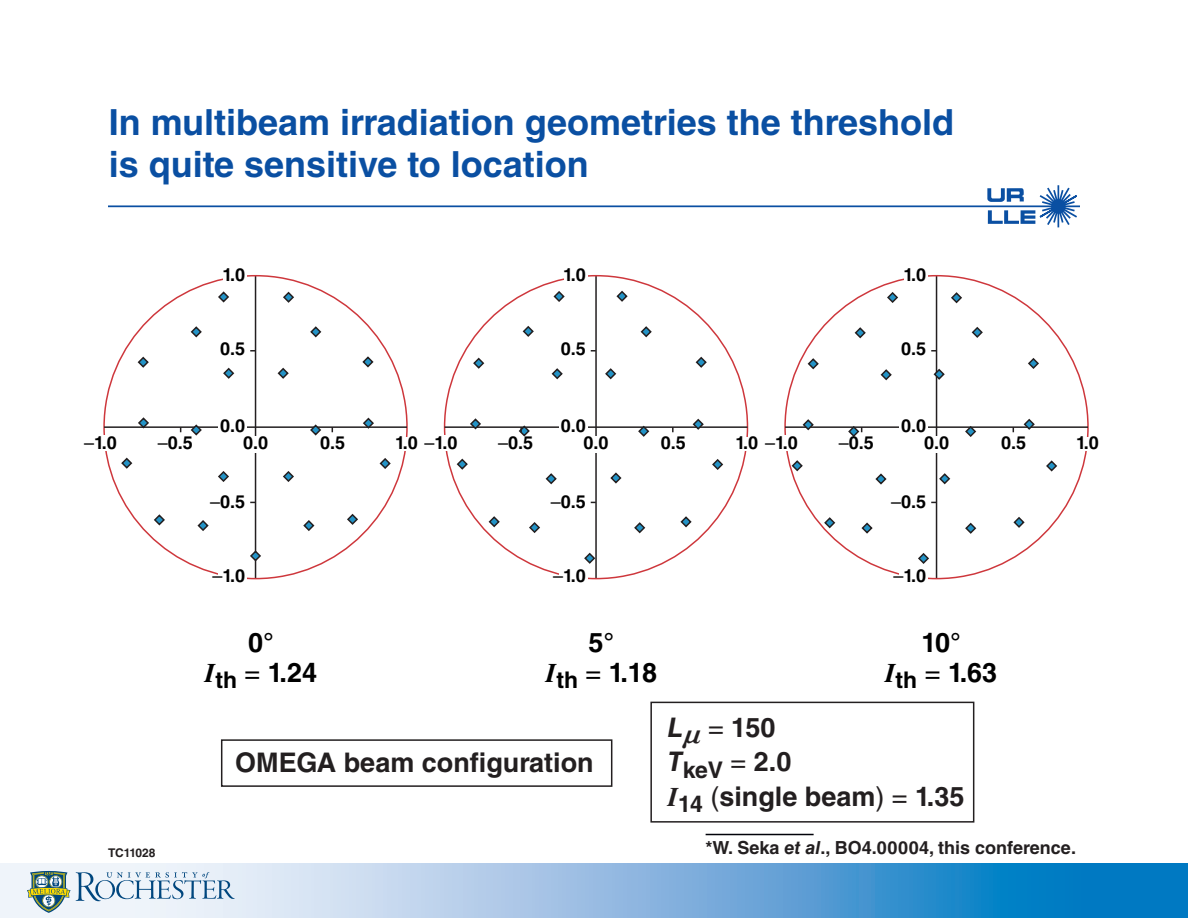
<style>
.page{position:relative;width:1188px;height:918px;background:#fff}
.page>*{position:absolute;margin:0;border:0;box-sizing:border-box;transform-origin:0 0}
.t1{font:700 36px/42px "Helvetica LT Std";color:#0a4fa2}
.t2{font:700 27px "Helvetica LT Std";color:#231f20}
.t3{font:700 27px/30px "Helvetica LT Std";letter-spacing:-.02em;color:#000;text-align:center}
.t4{font:700 22.95px "Helvetica LT Std";color:#231f20}
.t5{font:700 18px "Helvetica LT Std";color:#000}
.t6{font:700 18px "Helvetica LT Std";color:#231f20}
.t7{font:700 12px "Helvetica LT Std";color:#231f20}
.s1{font-weight:400}
.s2{font-family:"Times LT Std";font-style:italic}
.s3{font-style:italic}
</style>
<div class="page">
<svg style="left:987px;top:185px;width:92px;height:43px"></svg>
<hr style="left:108px;top:205px;width:972px;height:2px;background:#0a4fa2">
<svg style="left:0;top:864px;width:1188px;height:54px;background:#77b1dc"></svg>
<svg style="left:27px;top:871px;width:208px;height:42px"></svg>
<div style="left:650px;top:702px;width:324px;height:121px;border:2px solid #231f20"></div>
<div style="left:221px;top:739px;width:391px;height:48px;border:2px solid #231f20"></div>
<hr style="left:255px;top:276px;width:1px;height:303px;background:#231f20">
<hr style="left:104px;top:426px;width:303px;height:2px;background:#231f20">
<svg style="left:218px;top:291px;width:11px;height:12px"></svg>
<svg style="left:283px;top:291px;width:11px;height:12px"></svg>
<svg style="left:310px;top:326px;width:12px;height:12px"></svg>
<svg style="left:362px;top:356px;width:12px;height:12px"></svg>
<svg style="left:277px;top:367px;width:12px;height:12px"></svg>
<svg style="left:223px;top:367px;width:12px;height:12px"></svg>
<svg style="left:190px;top:326px;width:12px;height:12px"></svg>
<svg style="left:137px;top:356px;width:12px;height:12px"></svg>
<svg style="left:137px;top:417px;width:13px;height:12px"></svg>
<svg style="left:190px;top:424px;width:13px;height:12px"></svg>
<svg style="left:309px;top:424px;width:13px;height:12px"></svg>
<svg style="left:362px;top:417px;width:13px;height:12px"></svg>
<svg style="left:379px;top:458px;width:12px;height:11px"></svg>
<svg style="left:283px;top:471px;width:11px;height:11px"></svg>
<svg style="left:347px;top:513px;width:11px;height:12px"></svg>
<svg style="left:303px;top:520px;width:12px;height:11px"></svg>
<svg style="left:250px;top:549px;width:11px;height:14px"></svg>
<svg style="left:197px;top:520px;width:12px;height:11px"></svg>
<svg style="left:218px;top:471px;width:11px;height:11px"></svg>
<svg style="left:154px;top:514px;width:11px;height:12px"></svg>
<svg style="left:121px;top:457px;width:12px;height:12px"></svg>
<div style="left:218px;top:424px;width:29px;height:5px;background:#fff"></div>
<div style="left:248px;top:436px;width:17px;height:17px;background:#fff"></div>
<hr style="left:595px;top:276px;width:2px;height:303px;background:#231f20">
<hr style="left:445px;top:426px;width:302px;height:2px;background:#231f20">
<svg style="left:553px;top:291px;width:12px;height:11px"></svg>
<svg style="left:616px;top:290px;width:12px;height:12px"></svg>
<svg style="left:640px;top:326px;width:12px;height:12px"></svg>
<svg style="left:695px;top:356px;width:12px;height:12px"></svg>
<svg style="left:605px;top:368px;width:12px;height:12px"></svg>
<svg style="left:551px;top:368px;width:12px;height:12px"></svg>
<svg style="left:522px;top:325px;width:12px;height:12px"></svg>
<svg style="left:473px;top:357px;width:12px;height:12px"></svg>
<svg style="left:469px;top:418px;width:13px;height:12px"></svg>
<svg style="left:637px;top:425px;width:13px;height:12px"></svg>
<svg style="left:692px;top:418px;width:13px;height:12px"></svg>
<svg style="left:712px;top:459px;width:12px;height:11px"></svg>
<svg style="left:610px;top:472px;width:12px;height:12px"></svg>
<svg style="left:680px;top:516px;width:12px;height:12px"></svg>
<svg style="left:634px;top:522px;width:12px;height:12px"></svg>
<svg style="left:584px;top:552px;width:12px;height:13px"></svg>
<svg style="left:529px;top:522px;width:11px;height:11px"></svg>
<svg style="left:545px;top:473px;width:12px;height:12px"></svg>
<svg style="left:488px;top:516px;width:12px;height:12px"></svg>
<svg style="left:456px;top:458px;width:12px;height:12px"></svg>
<svg style="left:518px;top:425px;width:13px;height:12px"></svg>
<div style="left:559px;top:424px;width:29px;height:5px;background:#fff"></div>
<div style="left:588px;top:436px;width:18px;height:17px;background:#fff"></div>
<hr style="left:936px;top:276px;width:1px;height:303px;background:#231f20">
<hr style="left:785px;top:426px;width:303px;height:2px;background:#231f20">
<svg style="left:887px;top:292px;width:11px;height:11px"></svg>
<svg style="left:951px;top:292px;width:11px;height:12px"></svg>
<svg style="left:971px;top:326px;width:12px;height:12px"></svg>
<svg style="left:1028px;top:358px;width:11px;height:11px"></svg>
<svg style="left:933px;top:368px;width:12px;height:13px"></svg>
<svg style="left:880px;top:369px;width:12px;height:12px"></svg>
<svg style="left:854px;top:327px;width:12px;height:12px"></svg>
<svg style="left:807px;top:358px;width:12px;height:12px"></svg>
<svg style="left:802px;top:419px;width:13px;height:12px"></svg>
<svg style="left:964px;top:426px;width:13px;height:11px"></svg>
<svg style="left:1023px;top:418px;width:13px;height:12px"></svg>
<svg style="left:1046px;top:460px;width:11px;height:12px"></svg>
<svg style="left:939px;top:473px;width:12px;height:12px"></svg>
<svg style="left:1013px;top:517px;width:12px;height:11px"></svg>
<svg style="left:965px;top:522px;width:12px;height:12px"></svg>
<svg style="left:918px;top:553px;width:11px;height:11px"></svg>
<svg style="left:861px;top:522px;width:12px;height:12px"></svg>
<svg style="left:875px;top:473px;width:12px;height:12px"></svg>
<svg style="left:823px;top:517px;width:13px;height:12px"></svg>
<svg style="left:791px;top:460px;width:12px;height:12px"></svg>
<svg style="left:847px;top:426px;width:15px;height:11px"></svg>
<div style="left:899px;top:424px;width:29px;height:5px;background:#fff"></div>
<div style="left:929px;top:436px;width:17px;height:17px;background:#fff"></div>
<hr style="left:706px;top:834px;width:108px;height:1px;background:#010209">
<p class="t1" style="left:109px;top:100px;width:847px">In multibeam irradiation geometries the threshold is quite sensitive to location</p>
<p class="t5" style="left:223px;top:263px;width:24px">1.0</p>
<p class="t5" style="left:563px;top:263px;width:24px">1.0</p>
<p class="t5" style="left:904px;top:263px;width:24px">1.0</p>
<p class="t5" style="left:220px;top:338px;width:27px">0.5</p>
<p class="t5" style="left:561px;top:338px;width:27px">0.5</p>
<p class="t5" style="left:901px;top:338px;width:27px">0.5</p>
<p class="t5" style="left:220px;top:415px;width:27px">0.0</p>
<p class="t5" style="left:561px;top:415px;width:27px">0.0</p>
<p class="t5" style="left:901px;top:415px;width:27px">0.0</p>
<p class="t5" style="left:84px;top:432px;width:34px"><span class="s1">–</span>1.0</p>
<p class="t5" style="left:158px;top:432px;width:37px"><span class="s1">–</span>0.5</p>
<p class="t5" style="left:243px;top:432px;width:27px">0.0</p>
<p class="t5" style="left:320px;top:432px;width:27px">0.5</p>
<p class="t5" style="left:395px;top:432px;width:64px">1.0 <span class="s1">–</span>1.0</p>
<p class="t5" style="left:498px;top:432px;width:37px"><span class="s1">–</span>0.5</p>
<p class="t5" style="left:584px;top:432px;width:27px">0.0</p>
<p class="t5" style="left:661px;top:432px;width:27px">0.5</p>
<p class="t5" style="left:736px;top:432px;width:64px">1.0 <span class="s1">–</span>1.0</p>
<p class="t5" style="left:839px;top:432px;width:37px"><span class="s1">–</span>0.5</p>
<p class="t5" style="left:924px;top:432px;width:27px">0.0</p>
<p class="t5" style="left:1001px;top:432px;width:27px">0.5</p>
<p class="t5" style="left:1076px;top:432px;width:24px">1.0</p>
<p class="t5" style="left:210px;top:490px;width:37px"><span class="s1">–</span>0.5</p>
<p class="t5" style="left:551px;top:490px;width:37px"><span class="s1">–</span>0.5</p>
<p class="t5" style="left:891px;top:490px;width:37px"><span class="s1">–</span>0.5</p>
<p class="t5" style="left:213px;top:565px;width:34px"><span class="s1">–</span>1.0</p>
<p class="t5" style="left:553px;top:565px;width:34px"><span class="s1">–</span>1.0</p>
<p class="t5" style="left:894px;top:565px;width:34px"><span class="s1">–</span>1.0</p>
<p class="t3" style="left:205px;top:627px;width:114px">0°<br><span class="s2">I</span><sub>th</sub> <span class="s1">=</span> 1.24</p>
<p class="t3" style="left:546px;top:627px;width:113px">5°<br><span class="s2">I</span><sub>th</sub> <span class="s1">=</span> 1.18</p>
<p class="t3" style="left:885px;top:627px;width:114px">10°<br><span class="s2">I</span><sub>th</sub> <span class="s1">=</span> 1.63</p>
<p class="t7" style="left:108px;top:846px;width:49px">TC11028</p>
<p class="t2" style="left:235px;top:746px;width:360px">OMEGA beam configuration</p>
<p class="t2" style="left:668px;top:711px;width:109px"><span class="s3">L</span><sub>n</sub> <span class="s1">=</span> 150</p>
<p class="t4" style="left:668px;top:756px;width:125px"><sup>T</sup>keV <sup>=</sup> <sup>2.0</sup></p>
<p class="t2" style="left:668px;top:780px;width:298px"><span class="s2">I</span><sub>14</sub> <span class="s1">(</span>single beam<span class="s1">) =</span> 1.35</p>
<p class="t6" style="left:706px;top:837px;width:372px">*W. Seka <span class="s3">et al</span>., BO4.00004, this conference.</p>
</div>
